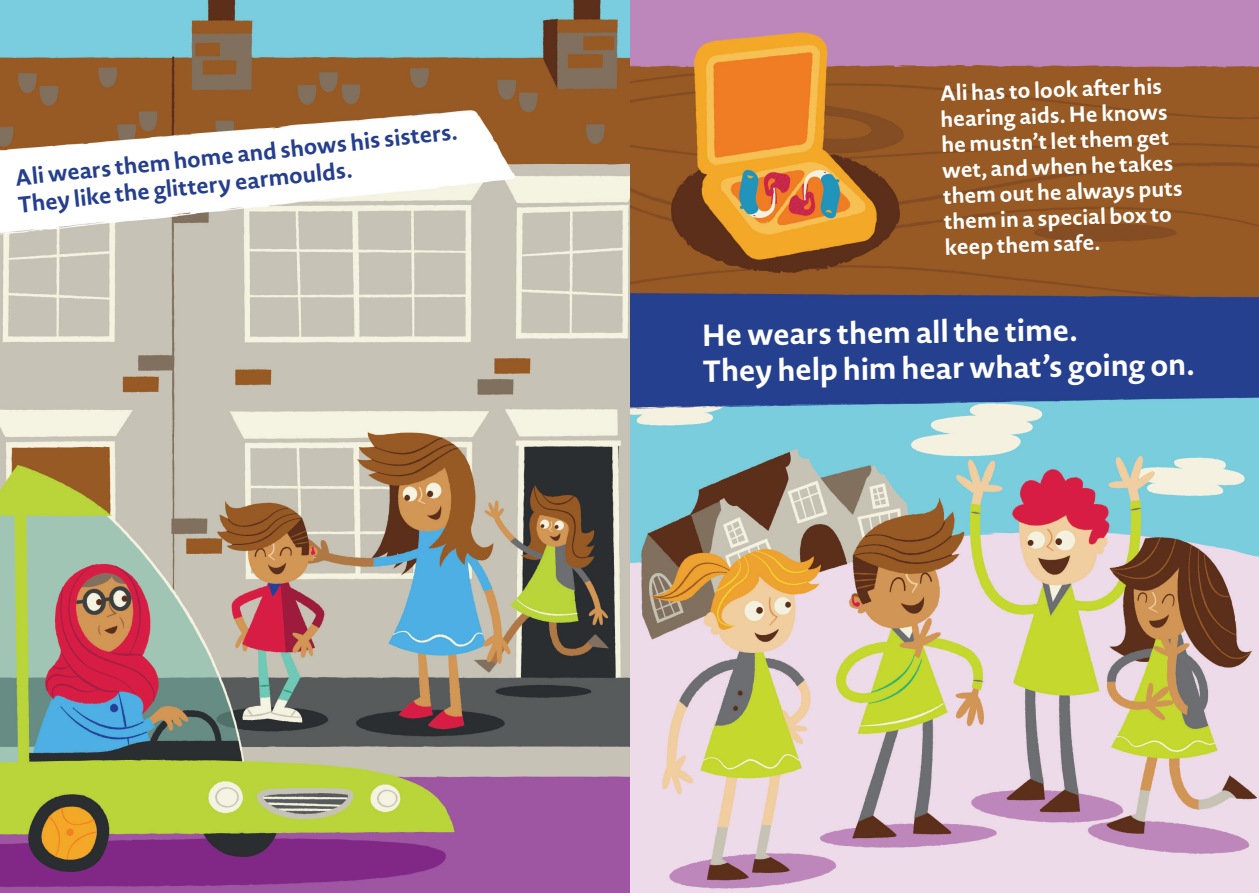
<style>
.page{position:relative;width:1259px;height:893px;background:#fff}
.page>*{position:absolute;margin:0;border:0;box-sizing:border-box;transform-origin:0 0}
.t1{font:700 30px/36.3px "Novel Sans Pro";color:#fff}
.t2{font:700 22.5px/27px "Novel Sans Pro";color:#253f8e}
.t3{font:700 21.45px/25.7px "Novel Sans Pro";color:#fff}
</style>
<div class="page">
<img style="left:0;top:0;width:1259px;height:893px">
<p class="t2" style="left:14px;top:164px;width:446px;rotate:-6deg">Ali wears them home and shows his sisters.<br>They like the glittery earmoulds.</p>
<p class="t3" style="left:939px;top:80px;width:241px;rotate:-2deg">Ali has to look aft er his hearing aids. He knows he mustn’t let them get wet, and when he takes them out he always puts them in a special box to keep them safe.</p>
<h1 class="t1" style="left:701px;top:317px;width:493px;rotate:-1deg">He wears them all the time.<br>They help him hear what’s going on.</h1>
</div>
